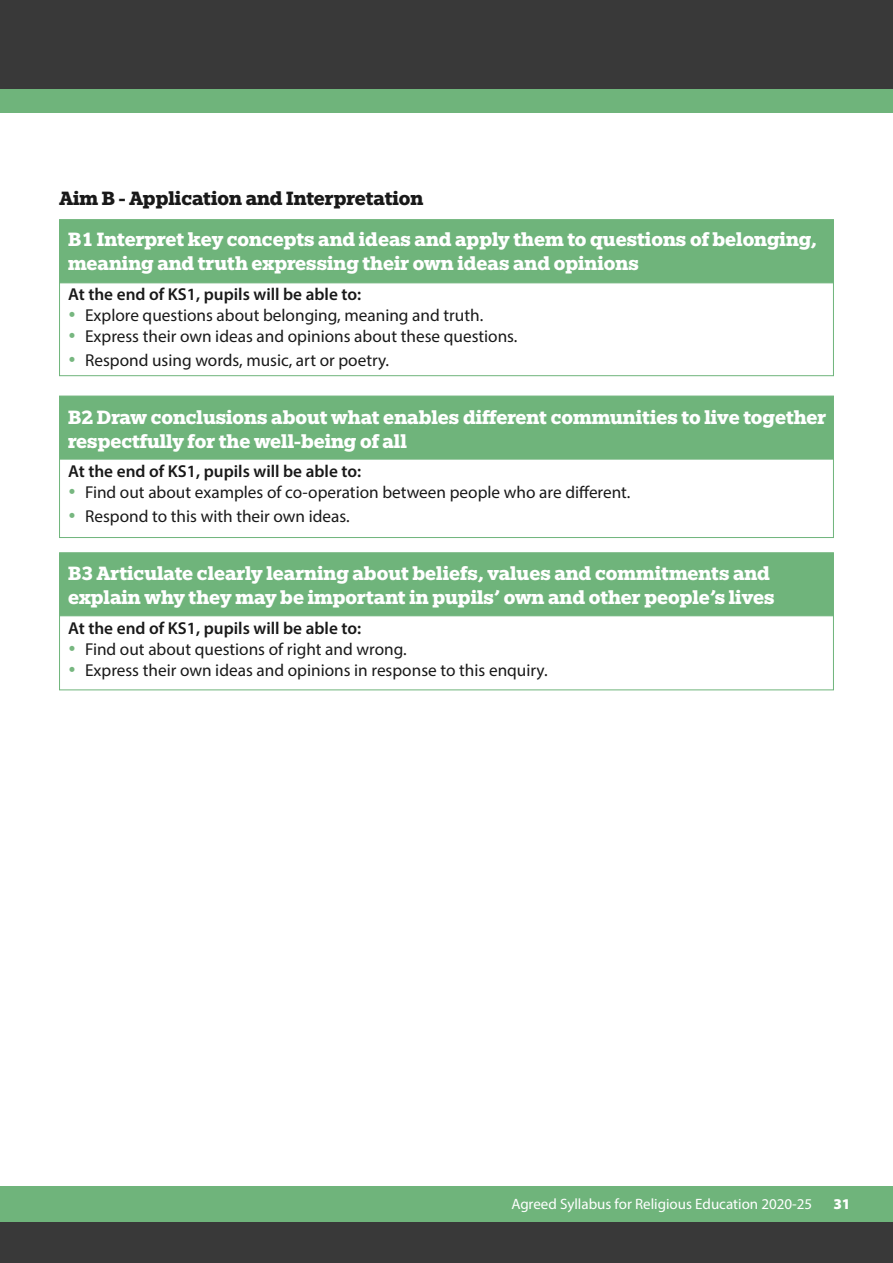
<style>
.page{position:relative;width:893px;height:1263px;background:#fff}
.page>*{position:absolute;margin:0;border:0;box-sizing:border-box;transform-origin:0 0}
.table_heads_rules{font:700 21px/24px "Egyptian Slate Pro";color:#fff}
.Egyptian_Slate_H4{font:700 21px "Egyptian Slate Pro";color:#191919}
.t1{font:17.25px "Myriad Pro";color:#191919}
.Table_Bullet{font:600 17.25px "Myriad Pro";color:#191919}
.t2{font:15px "Myriad Pro";color:#fff}
.t3{font:900 15px "Myriad Pro";letter-spacing:-.02em;color:#fff}
.s1{color:#77b780}
.s2{font-weight:400;color:#a5cca8}
.s3{font-weight:400}
</style>
<div class="page">
<div style="left:0;top:1222px;width:893px;height:41px;background:#393939"></div>
<div style="left:0;top:1186px;width:893px;height:36px;background:#6fb47b"></div>
<div style="left:0;top:87px;width:893px;height:26px;background:#6fb47b"></div>
<div style="left:0;top:0;width:893px;height:88px;background:#393939"></div>
<div style="left:59px;top:219px;width:775px;height:157px;background:#fff;border:1px solid #6fb47b"></div>
<div style="left:59px;top:407px;width:775px;height:131px;background:#fff;border:1px solid #6fb47b"></div>
<div style="left:59px;top:554px;width:775px;height:136px;background:#fff;border:1px solid #6fb47b"></div>
<div style="left:59px;top:219px;width:775px;height:64px;background:#6fb47b;border:1px solid #6fb47b"></div>
<div style="left:59px;top:396px;width:775px;height:63px;background:#6fb47b"></div>
<div style="left:59px;top:552px;width:775px;height:64px;background:#6fb47b;border:1px solid #6fb47b"></div>
<hr style="left:60px;top:224px;width:773px;height:1px;background:#6fb47b">
<hr style="left:60px;top:279px;width:773px;height:1px;background:#6fb47b">
<hr style="left:60px;top:558px;width:773px;height:1px;background:#6fb47b">
<hr style="left:60px;top:613px;width:773px;height:1px;background:#6fb47b">
<h3 class="Egyptian_Slate_H4" style="left:60px;top:187px;width:365px">Aim B - Application and Interpretation</h3>
<p class="table_heads_rules" style="left:68px;top:227px;width:750px">B1 Interpret key concepts and ideas and apply them to questions of belonging, meaning and truth expressing their own ideas and opinions</p>
<p class="Table_Bullet" style="left:68px;top:283px;width:295px">At the end of KS1, pupils will be able to:</p>
<p class="t1" style="left:68px;top:304px;width:417px"><span class="s1">•</span> Explore questions about belonging, meaning and truth.</p>
<p class="t1" style="left:68px;top:325px;width:451px"><span class="s1">•</span> Express their own ideas and opinions about these questions.</p>
<p class="t1" style="left:68px;top:349px;width:323px"><span class="s1">•</span> Respond using words, music, art or poetry.</p>
<p class="table_heads_rules" style="left:68px;top:405px;width:760px">B2 Draw conclusions about what enables different communities to live together respectfully for the well-being of all</p>
<p class="Table_Bullet" style="left:68px;top:461px;width:295px">At the end of KS1, pupils will be able to:</p>
<p class="t1" style="left:68px;top:482px;width:564px"><span class="s1">•</span> Find out about examples of co-operation between people who are different.</p>
<p class="t1" style="left:68px;top:506px;width:283px"><span class="s1">•</span> Respond to this with their own ideas.</p>
<p class="table_heads_rules" style="left:68px;top:561px;width:708px">B3 Articulate clearly learning about beliefs, values and commitments and explain why they may be important in pupils’ own and other people’s lives</p>
<p class="Table_Bullet" style="left:68px;top:617px;width:295px">At the end of KS1, pupils will be able to:</p>
<p class="t1" style="left:68px;top:638px;width:340px"><span class="s1">•</span> Find out about questions of right and wrong.</p>
<p class="t1" style="left:68px;top:659px;width:481px"><span class="s1">•</span> Express their own ideas and opinions in response to this enquiry.</p>
<p class="t3" style="left:682px;top:1194px;width:131px">Title here <span class="s2">|</span> <span class="s3">Strapline</span></p>
<p class="t3" style="left:833px;top:1194px;width:19px">31</p>
<p class="t2" style="left:511px;top:1195px;width:302px">Agreed Syllabus for Religious Education 2020-25</p>
</div>
